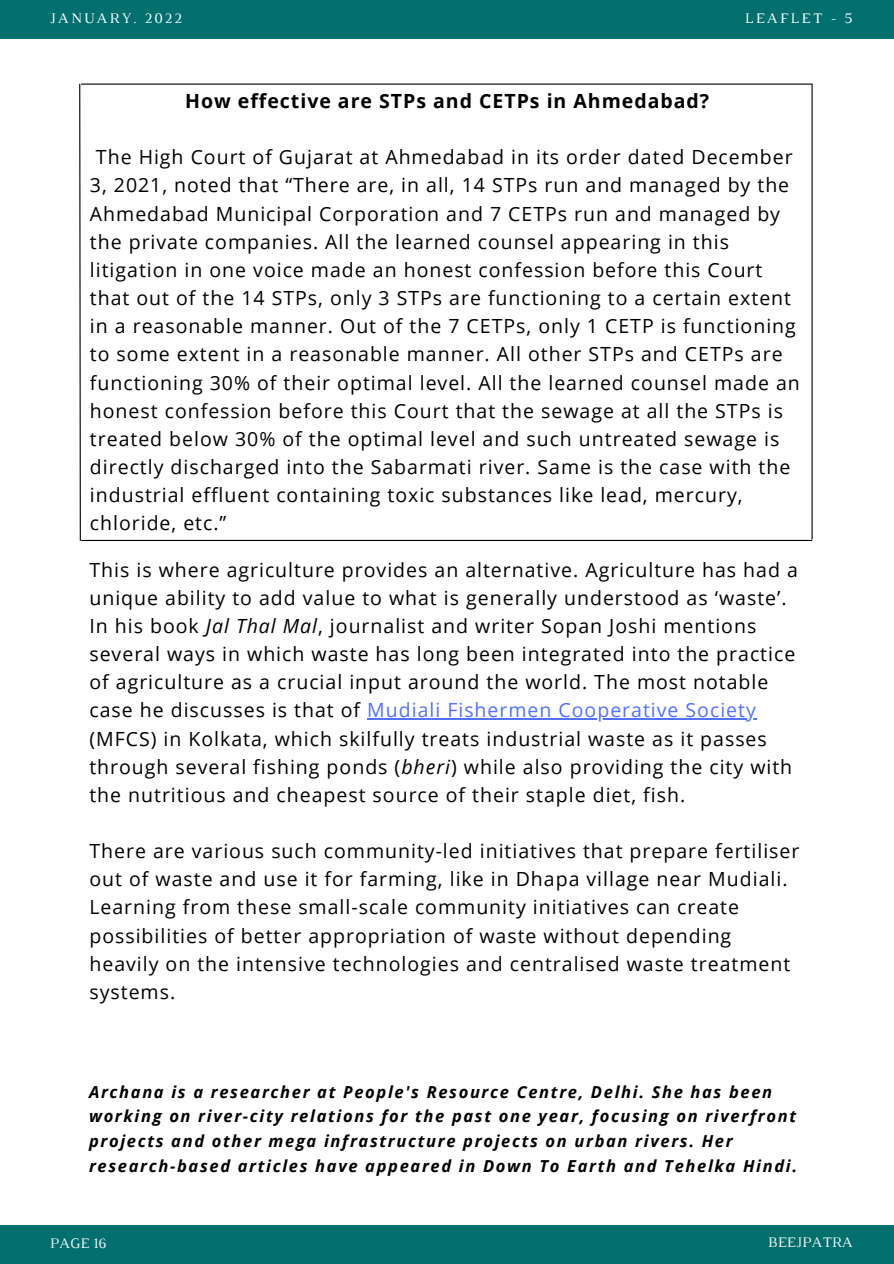
<style>
.page{position:relative;width:894px;height:1264px;background:#fff}
.page>*{position:absolute;margin:0;border:0;box-sizing:border-box;transform-origin:0 0}
.t1{font:19.5px/28.2px "Open Sans";letter-spacing:.05em;color:#000}
.t2{font:700 19.5px "Open Sans";letter-spacing:.05em;color:#000}
.t3{font:italic 700 16.5px/24.8px "Open Sans";letter-spacing:.1em;color:#000}
.t4{font:14.85px "Luthier";letter-spacing:.14em;color:#fff}
.t5{font:14.85px "Luthier";color:#f5f3f5}
.s1{font-style:italic}
.s2{color:#5271ff}
</style>
<div class="page">
<div style="left:0;top:0;width:893px;height:39px;background:#006f6e"></div>
<div style="left:0;top:1224px;width:893px;height:39px;background:#006f6e"></div>
<hr style="left:81px;top:83px;width:730px;height:2px;background:#000">
<hr style="left:81px;top:540px;width:730px;height:1px;background:#000">
<svg style="left:79px;top:83px;width:2px;height:458px"></svg>
<hr style="left:811px;top:84px;width:1px;height:455px;background:#000">
<hr style="left:367px;top:718px;width:389px;height:1px;background:#5271ff">
<p class="t4" style="left:50px;top:12px;width:134px">JANUARY. 2022</p>
<p class="t4" style="left:744px;top:12px;width:110px">LEAFLET - 5</p>
<p class="t2" style="left:185px;top:87px;width:525px">How effective are STPs and CETPs in Ahmedabad?</p>
<p class="t1" style="left:90px;top:142px;width:711px;text-indent:6px">The High Court of Gujarat at Ahmedabad in its order dated December 3, 2021, noted that “There are, in all, 14 STPs run and managed by the Ahmedabad Municipal Corporation and 7 CETPs run and managed by the private companies. All the learned counsel appearing in this litigation in one voice made an honest confession before this Court that out of the 14 STPs, only 3 STPs are functioning to a certain extent in a reasonable manner. Out of the 7 CETPs, only 1 CETP is functioning to some extent in a reasonable manner. All other STPs and CETPs are functioning 30% of their optimal level. All the learned counsel made an honest confession before this Court that the sewage at all the STPs is treated below 30% of the optimal level and such untreated sewage is directly discharged into the Sabarmati river. Same is the case with the industrial effluent containing toxic substances like lead, mercury, chloride, etc.”</p>
<p class="t1" style="left:89px;top:555px;width:709px">This is where agriculture provides an alternative. Agriculture has had a unique ability to add value to what is generally understood as ‘waste’.<br>In his book <span class="s1">Jal Thal Mal</span>, journalist and writer Sopan Joshi mentions several ways in which waste has long been integrated into the practice of agriculture as a crucial input around the world. The most notable case he discusses is that of <span class="s2">Mudiali Fishermen Cooperative Society </span>(MFCS) in Kolkata, which skilfully treats industrial waste as it passes through several fishing ponds (<span class="s1">bheri</span>) while also providing the city with the nutritious and cheapest source of their staple diet, fish.</p>
<p class="t1" style="left:89px;top:836px;width:711px">There are various such community-led initiatives that prepare fertiliser out of waste and use it for farming, like in Dhapa village near Mudiali.<br>Learning from these small-scale community initiatives can create possibilities of better appropriation of waste without depending heavily on the intensive technologies and centralised waste treatment systems.</p>
<p class="t3" style="left:89px;top:1078px;width:709px">Archana is a researcher at People's Resource Centre, Delhi. She has been working on river-city relations for the past one year, focusing on riverfront projects and other mega infrastructure projects on urban rivers. Her research-based articles have appeared in Down To Earth and Tehelka Hindi.</p>
<p class="t5" style="left:50px;top:1237px;width:58px">PAGE 16</p>
<p class="t5" style="left:767px;top:1237px;width:86px">BEEJPATRA</p>
</div>
